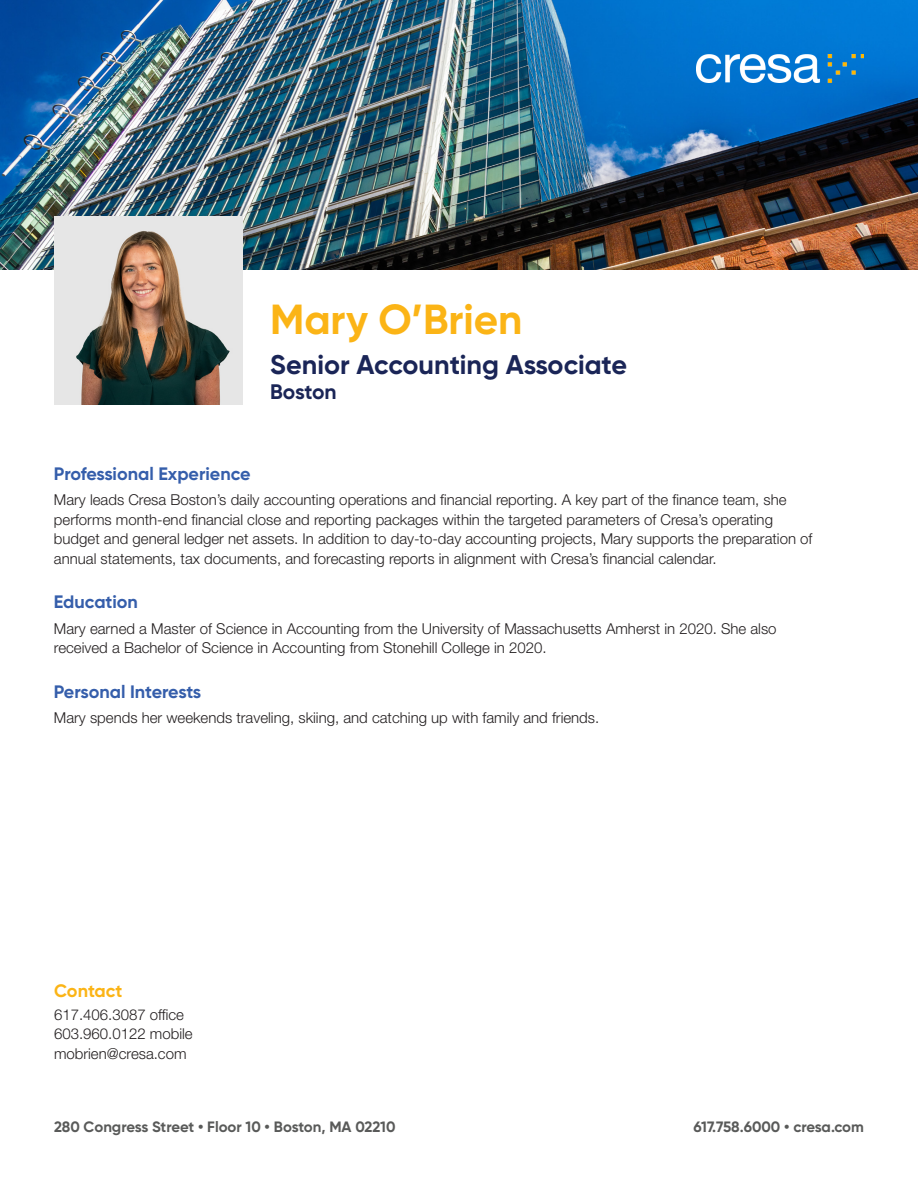
<style>
.page{position:relative;width:918px;height:1188px;background:#fff}
.page>*{position:absolute;margin:0;border:0;box-sizing:border-box;transform-origin:0 0}
.Name{font:700 42px "Gilroy";color:#fbb416}
.t1{font:700 27px "Gilroy";color:#1a2557}
.Office{font:700 21px "Gilroy";letter-spacing:-.01em;color:#1a2557}
.Header-V{font:700 18px "Gilroy";color:#355eab}
.t2{font:700 18px "Gilroy";color:#fbb416}
.Body{font:300 15px/19.5px "Helvetica Neue LT Std";color:#231f20}
.t3{font:700 15px "Gilroy";color:#595a59}
</style>
<div class="page">
<img style="left:0;top:0;width:918px;height:270px">
<img style="left:697px;top:54px;width:167px;height:29px">
<img style="left:54px;top:216px;width:189px;height:189px">
<p class="Name" style="left:270px;top:293px;width:254px">Mary O’Brien</p>
<p class="t1" style="left:270px;top:348px;width:358px">Senior Accounting Associate</p>
<p class="Office" style="left:270px;top:379px;width:68px">Boston</p>
<p class="Header-V" style="left:54px;top:462px;width:198px">Professional Experience</p>
<p class="Body" style="left:54px;top:490px;width:760px">Mary leads Cresa Boston’s daily accounting operations and financial reporting. A key part of the finance team, she performs month-end financial close and reporting packages within the targeted parameters of Cresa’s operating budget and general ledger net assets. In addition to day-to-day accounting projects, Mary supports the preparation of annual statements, tax documents, and forecasting reports in alignment with Cresa’s financial calendar.</p>
<p class="Header-V" style="left:54px;top:591px;width:86px">Education</p>
<p class="Body" style="left:54px;top:618px;width:724px">Mary earned a Master of Science in Accounting from the University of Massachusetts Amherst in 2020. She also received a Bachelor of Science in Accounting from Stonehill College in 2020.</p>
<p class="Header-V" style="left:54px;top:680px;width:149px">Personal Interests</p>
<p class="Body" style="left:54px;top:708px;width:547px">Mary spends her weekends traveling, skiing, and catching up with family and friends.</p>
<p class="t2" style="left:54px;top:980px;width:70px">Contact</p>
<p class="Body" style="left:54px;top:1005px;width:132px">617.406.3087 office</p>
<p class="Body" style="left:54px;top:1024px;width:140px">603.960.0122 mobile</p>
<p class="Body" style="left:54px;top:1044px;width:134px">mobrien@cresa.com</p>
<p class="t3" style="left:54px;top:1118px;width:343px">280 Congress Street • Floor 10 • Boston, MA 02210</p>
<p class="t3" style="left:694px;top:1118px;width:172px">617.758.6000 • cresa.com</p>
</div>
